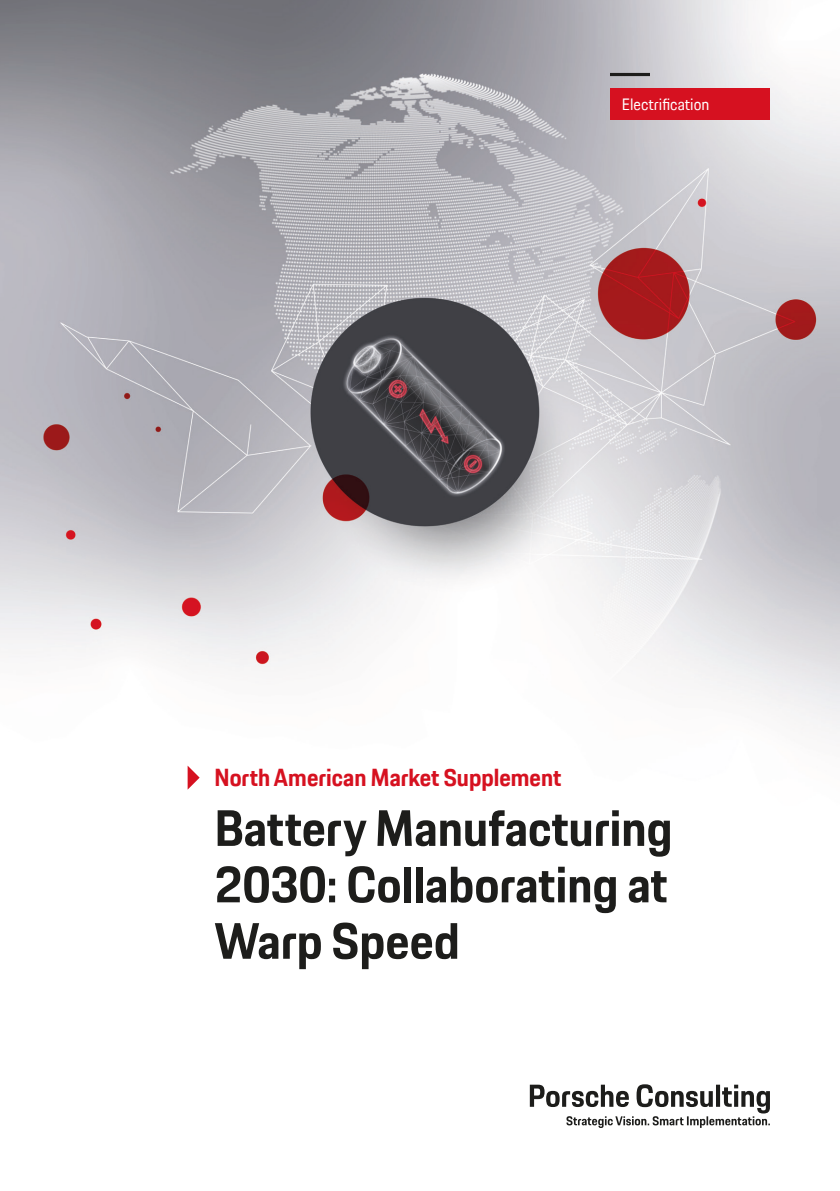
<style>
.page{position:relative;width:840px;height:1191px;background:#fff}
.page>*{position:absolute;margin:0;border:0;box-sizing:border-box;transform-origin:0 0}
.Cover_Head_Small{font:700 50px/56.4px "Porsche Next TT";color:#1d1d1b;text-align:justify}
.Cover_Subhead_Small{font:700 24px "Porsche Next TT";color:#d61120}
.Category_Button{font:16px "Porsche Next TT";color:#fff}
</style>
<div class="page">
<img style="left:0;top:0;width:839px;height:790px">
<hr style="left:609px;top:73px;width:40px;height:3px;background:#1d1d1b">
<div style="left:609px;top:88px;width:160px;height:32px;background:#d61120"></div>
<svg style="left:529px;top:1084px;width:240px;height:44px"></svg>
<svg style="left:187px;top:765px;width:12px;height:24px"></svg>
<p class="Category_Button" style="left:621px;top:93px;width:89px">Electrification</p>
<p class="Cover_Subhead_Small" style="left:214px;top:761px;width:348px">North American Market Supplement</p>
<p class="Cover_Head_Small" style="left:214px;top:800px;width:459px">Battery Manufacturing 2030: Collaborating at Warp Speed</p>
</div>
